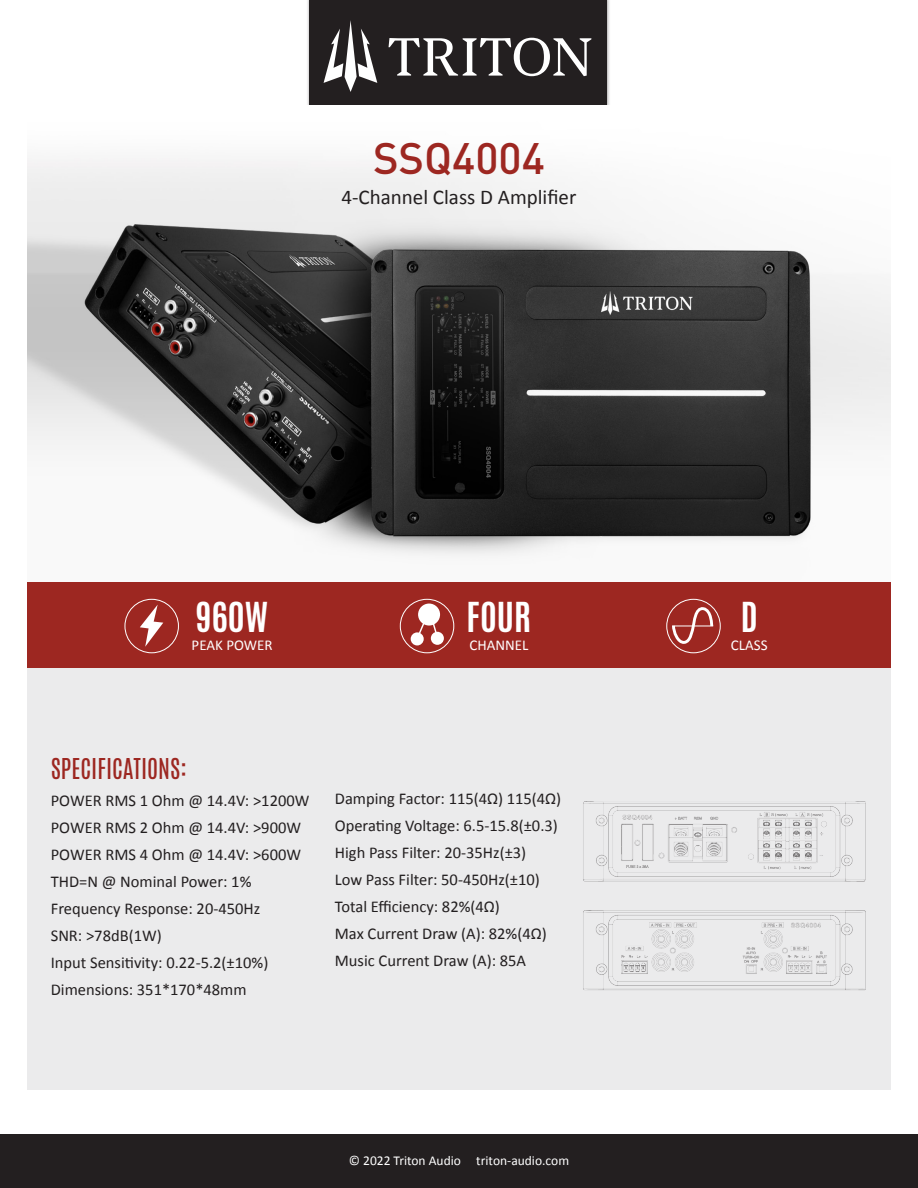
<style>
.page{position:relative;width:918px;height:1188px;background:#fff}
.page>*{position:absolute;margin:0;border:0;box-sizing:border-box;transform-origin:0 0}
.t1{font:500 43.5px "DIN Pro";color:#9d2721}
.t2{font:700 34.5px "Antonio";color:#fff}
.t3{font:24px "Antonio";color:#9d2721}
.t4{font:21px "Calibri";color:#231f20}
.t5{font:16.5px "Calibri";color:#231f20}
.t6{font:15px "Calibri";color:#fff}
.t7{font:13.5px "Calibri";color:#fff}
</style>
<div class="page">
<div style="left:27px;top:665px;width:864px;height:425px;background:#ebebec"></div>
<div style="left:306px;top:0;width:304px;height:110px;background:#231f20;opacity:.5"></div>
<div style="left:310px;top:0;width:297px;height:106px;background:#231f20"></div>
<svg style="left:324px;top:20px;width:53px;height:72px"></svg>
<svg style="left:389px;top:38px;width:202px;height:38px"></svg>
<div style="left:0;top:1134px;width:918px;height:54px;background:#231f20"></div>
<div style="left:27px;top:577px;width:864px;height:90px;background:#9d2721"></div>
<img style="left:27px;top:105px;width:864px;height:477px">
<img style="left:583px;top:801px;width:283px;height:81px">
<img style="left:583px;top:910px;width:283px;height:81px">
<div style="left:124px;top:599px;width:55px;height:54px;border:1px solid #fff;border-radius:50%"></div>
<svg style="left:140px;top:605px;width:23px;height:42px"></svg>
<div style="left:400px;top:599px;width:54px;height:54px;border:1px solid #fff;border-radius:50%"></div>
<div style="left:418px;top:604px;width:22px;height:22px;background:#fff;border-radius:50%"></div>
<div style="left:431px;top:632px;width:13px;height:13px;background:#fff;border-radius:50%"></div>
<div style="left:411px;top:632px;width:13px;height:13px;background:#fff;border-radius:50%"></div>
<svg style="left:416px;top:618px;width:22px;height:20px"></svg>
<div style="left:666px;top:599px;width:55px;height:54px;border:1px solid #fff;border-radius:50%"></div>
<svg style="left:671px;top:604px;width:44px;height:42px"></svg>
<hr style="left:672px;top:625px;width:41px;height:1px;background:#fff">
<p class="t1" style="left:373px;top:124px;width:173px">SSQ4004</p>
<p class="t4" style="left:342px;top:184px;width:236px">4-Channel Class D Amplifier</p>
<p class="t2" style="left:196px;top:591px;width:74px">960W</p>
<p class="t6" style="left:192px;top:636px;width:83px">PEAK POWER</p>
<p class="t2" style="left:467px;top:591px;width:66px">FOUR</p>
<p class="t6" style="left:469px;top:636px;width:61px">CHANNEL</p>
<p class="t3" style="left:51px;top:751px;width:138px">SPECIFICATIONS:</p>
<p class="t5" style="left:51px;top:790px;width:260px">POWER RMS 1 Ohm @ 14.4V: &gt;1200W</p>
<p class="t5" style="left:51px;top:817px;width:252px">POWER RMS 2 Ohm @ 14.4V: &gt;900W</p>
<p class="t5" style="left:51px;top:844px;width:252px">POWER RMS 4 Ohm @ 14.4V: &gt;600W</p>
<p class="t5" style="left:51px;top:871px;width:202px">THD=N @ Nominal Power: 1%</p>
<p class="t5" style="left:51px;top:898px;width:211px">Frequency Response: 20-450Hz</p>
<p class="t5" style="left:51px;top:925px;width:112px">SNR: &gt;78dB(1W)</p>
<p class="t5" style="left:51px;top:952px;width:219px">Input Sensitivity: 0.22-5.2(±10%)</p>
<p class="t5" style="left:51px;top:979px;width:197px">Dimensions: 351*170*48mm</p>
<p class="t5" style="left:335px;top:789px;width:228px">Damping Factor: 115(4Ω) 115(4Ω)</p>
<p class="t5" style="left:335px;top:816px;width:225px">Operating Voltage: 6.5-15.8(±0.3)</p>
<p class="t5" style="left:335px;top:843px;width:193px">High Pass Filter: 20-35Hz(±3)</p>
<p class="t5" style="left:335px;top:870px;width:207px">Low Pass Filter: 50-450Hz(±10)</p>
<p class="t5" style="left:335px;top:897px;width:166px">Total Efficiency: 82%(4Ω)</p>
<p class="t5" style="left:335px;top:924px;width:213px">Max Current Draw (A): 82%(4Ω)</p>
<p class="t5" style="left:335px;top:951px;width:193px">Music Current Draw (A): 85A</p>
<p class="t7" style="left:349px;top:1152px;width:222px">© 2022 Triton Audio triton-audio.com</p>
<p class="t2" style="left:741px;top:591px;width:18px">D</p>
<p class="t6" style="left:731px;top:636px;width:38px">CLASS</p>
</div>
